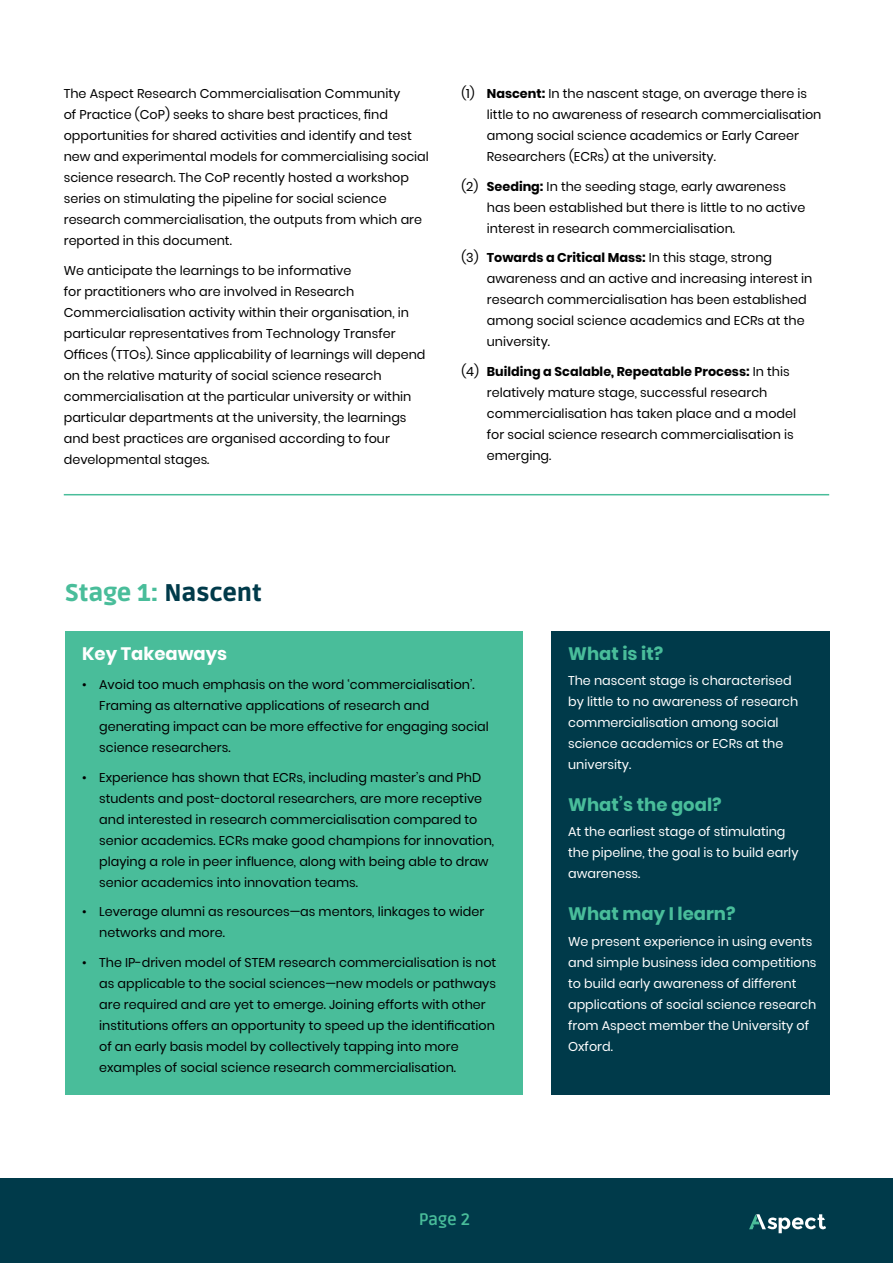
<style>
.page{position:relative;width:893px;height:1263px;background:#fff}
.page>*{position:absolute;margin:0;border:0;box-sizing:border-box;transform-origin:0 0}
.t1{font:900 24px "Ruda";color:#49bd9a}
.t2{font:700 18px "Poppins";color:#49bd9a}
.t3{font:700 18px "Poppins";color:#fff}
.t4{font:700 16.5px "Ruda";color:#49bd9a}
.t5{font:12.75px/21px "Poppins";color:#000}
.t6{font:12.75px/21px "Poppins";color:#fff}
.s1{font-weight:700}
.s2{color:#003a4a}
</style>
<div class="page">
<div style="left:0;top:1178px;width:893px;height:85px;background:#003a4a"></div>
<svg style="left:749px;top:1214px;width:77px;height:19px"></svg>
<hr style="left:64px;top:494px;width:765px;height:1px;background:#49bd9a">
<div style="left:65px;top:632px;width:458px;height:463px;background:#49bd9a"></div>
<div style="left:551px;top:632px;width:278px;height:463px;background:#003a4a"></div>
<p class="t5" style="left:64px;top:84px;width:367px">The Aspect Research Commercialisation Community<br>of Practice (CoP) seeks to share best practices, find opportunities for shared activities and identify and test new and experimental models for commercialising social science research. The CoP recently hosted a workshop series on stimulating the pipeline for social science research commercialisation, the outputs from which are reported in this document.</p>
<p class="t5" style="left:64px;top:260px;width:363px">We anticipate the learnings to be informative<br>for practitioners who are involved in Research Commercialisation activity within their organisation, in particular representatives from Technology Transfer Offices (TTOs). Since applicability of learnings will depend on the relative maturity of social science research commercialisation at the particular university or within particular departments at the university, the learnings and best practices are organised according to four developmental stages.</p>
<p class="t5" style="left:487px;top:84px;width:336px;text-indent:-26px">(1) <span class="s1">Nascent:</span> In the nascent stage, on average there is little to no awareness of research commercialisation among social science academics or Early Career Researchers (ECRs) at the university.</p>
<p class="t5" style="left:487px;top:176px;width:320px;text-indent:-26px">(2) <span class="s1">Seeding:</span> In the seeding stage, early awareness has been established but there is little to no active interest in research commercialisation.</p>
<p class="t5" style="left:487px;top:248px;width:327px;text-indent:-26px">(3) <span class="s1">Towards a Critical Mass:</span> In this stage, strong awareness and an active and increasing interest in research commercialisation has been established among social science academics and ECRs at the university.</p>
<p class="t5" style="left:487px;top:361px;width:311px;text-indent:-26px">(4) <span class="s1">Building a Scalable, Repeatable Process:</span> In this relatively mature stage, successful research commercialisation has taken place and a model for social science research commercialisation is emerging.</p>
<h1 class="t1" style="left:65px;top:579px;width:198px">Stage 1: <span class="s2">Nascent</span></h1>
<h2 class="t3" style="left:82px;top:643px;width:146px">Key Takeaways</h2>
<p class="t5" style="left:99px;top:674px;width:391px;text-indent:-17px">• Avoid too much emphasis on the word ‘commercialisation’.<br>Framing as alternative applications of research and generating impact can be more effective for engaging social science researchers.</p>
<p class="t5" style="left:99px;top:767px;width:396px;text-indent:-17px">• Experience has shown that ECRs, including master’s and PhD students and post-doctoral researchers, are more receptive and interested in research commercialisation compared to senior academics. ECRs make good champions for innovation, playing a role in peer influence, along with being able to draw senior academics into innovation teams.</p>
<p class="t5" style="left:99px;top:901px;width:387px;text-indent:-17px">• Leverage alumni as resources—as mentors, linkages to wider networks and more.</p>
<p class="t5" style="left:99px;top:952px;width:399px;text-indent:-17px">• The IP-driven model of STEM research commercialisation is not as applicable to the social sciences—new models or pathways are required and are yet to emerge. Joining efforts with other institutions offers an opportunity to speed up the identification of an early basis model by collectively tapping into more examples of social science research commercialisation.</p>
<p class="t4" style="left:419px;top:1210px;width:53px">Page 2</p>
<h2 class="t2" style="left:568px;top:643px;width:97px">What is it?</h2>
<p class="t6" style="left:568px;top:670px;width:232px">The nascent stage is characterised by little to no awareness of research commercialisation among social science academics or ECRs at the university.</p>
<h2 class="t2" style="left:568px;top:794px;width:155px">What’s the goal?</h2>
<p class="t6" style="left:568px;top:821px;width:232px">At the earliest stage of stimulating the pipeline, the goal is to build early awareness.</p>
<h2 class="t2" style="left:568px;top:903px;width:169px">What may I learn?</h2>
<p class="t6" style="left:568px;top:931px;width:250px">We present experience in using events and simple business idea competitions to build early awareness of different applications of social science research from Aspect member the University of Oxford.</p>
</div>
